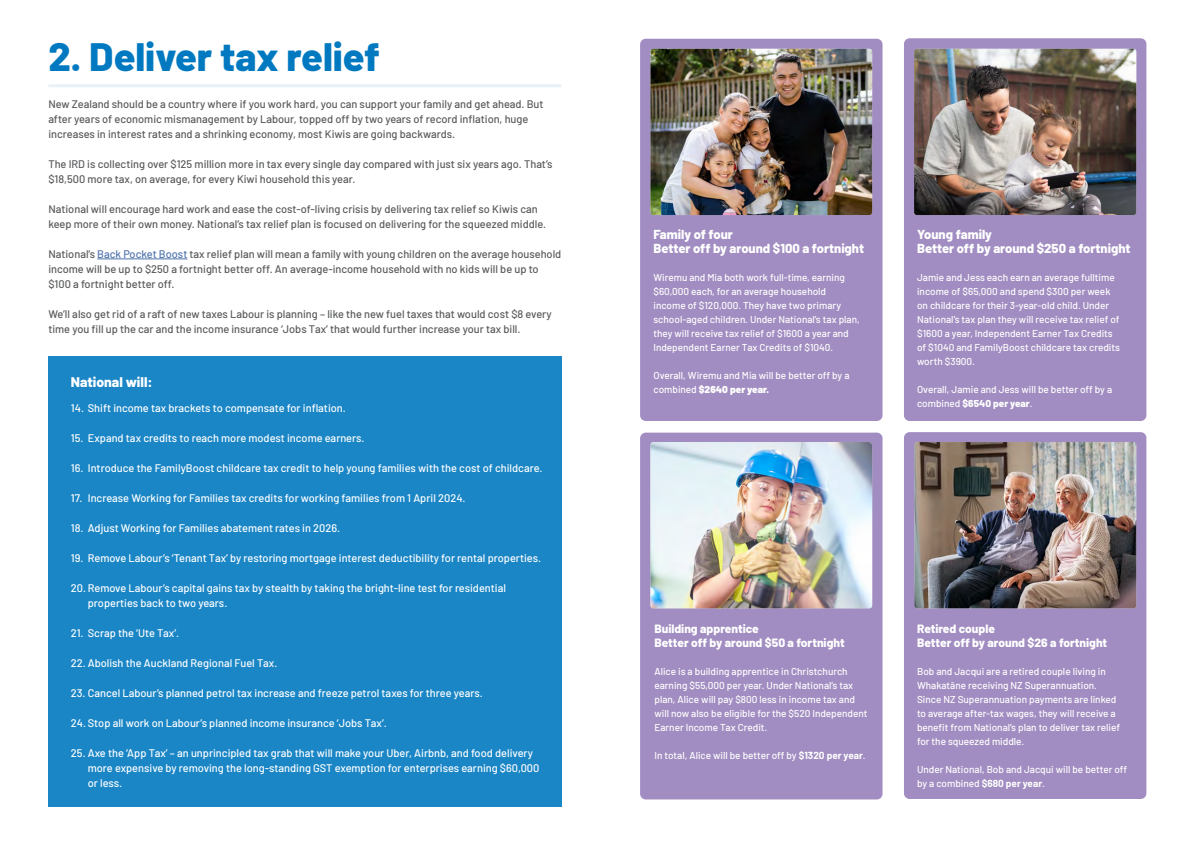
<style>
.page{position:relative;width:1191px;height:842px;background:#fff}
.page>*{position:absolute;margin:0;border:0;box-sizing:border-box;transform-origin:0 0}
.t1{font:800 39.6px "Barlow";color:#0079c0}
.t2{font:800 14px "Barlow";color:#fff}
.t3{font:800 13px/14px "Barlow";color:#fff}
.t4{font:800 12px/14px "Barlow";color:#fff}
.t5{font:500 11px/15px "Barlow";color:#58595b}
.t6{font:500 11px/15px "Barlow";color:#fff}
.t7{font:500 10px/14px "Barlow";color:#fff}
.s1{color:#4f73ad}
.s2{font-weight:900}
.s3{font-weight:800}
.s4{font-weight:700}
</style>
<div class="page">
<hr style="left:97px;top:259px;width:90px;height:1px;background:#4f73ad">
<div style="left:640px;top:39px;width:242px;height:382px;background:#a18dc1;border-radius:6px"></div>
<div style="left:640px;top:433px;width:242px;height:366px;background:#a18dc1;border-radius:6px"></div>
<div style="left:904px;top:38px;width:242px;height:383px;background:#a18dc1;border-radius:6px"></div>
<div style="left:904px;top:432px;width:242px;height:367px;background:#a18dc1;border-radius:6px"></div>
<img style="left:650px;top:49px;width:222px;height:166px">
<img style="left:650px;top:442px;width:222px;height:166px">
<img style="left:914px;top:49px;width:222px;height:166px">
<img style="left:914px;top:442px;width:222px;height:166px">
<hr style="left:48px;top:84px;width:513px;height:3px;background:#4b8cca">
<div style="left:48px;top:356px;width:513px;height:450px;background:#1a86c6"></div>
<h1 class="t1" style="left:48px;top:27px;width:333px">2. Deliver tax relief</h1>
<p class="t5" style="left:48px;top:96px;width:497px">New Zealand should be a country where if you work hard, you can support your family and get ahead. But after years of economic mismanagement by Labour, topped off by two years of record inflation, huge increases in interest rates and a shrinking economy, most Kiwis are going backwards.</p>
<p class="t5" style="left:48px;top:156px;width:505px">The IRD is collecting over $125 million more in tax every single day compared with just six years ago. That’s $18,500 more tax, on average, for every Kiwi household this year.</p>
<p class="t5" style="left:48px;top:201px;width:499px">National will encourage hard work and ease the cost-of-living crisis by delivering tax relief so Kiwis can keep more of their own money. National’s tax relief plan is focused on delivering for the squeezed middle.</p>
<p class="t5" style="left:48px;top:246px;width:514px">National’s <span class="s1">Back Pocket Boost</span> tax relief plan will mean a family with young children on the average household income will be up to $250 a fortnight better off. An average-income household with no kids will be up to $100 a fortnight better off.</p>
<p class="t5" style="left:48px;top:306px;width:505px">We’ll also get rid of a raft of new taxes Labour is planning – like the new fuel taxes that would cost $8 every time you fill up the car and the income insurance ‘Jobs Tax’ that would further increase your tax bill.</p>
<h2 class="t2" style="left:71px;top:371px;width:83px">National will:</h2>
<p class="t6" style="left:71px;top:400px;width:276px">14. Shift income tax brackets to compensate for inflation.</p>
<p class="t6" style="left:71px;top:430px;width:295px">15. Expand tax credits to reach more modest income earners.</p>
<p class="t6" style="left:71px;top:460px;width:473px">16. Introduce the FamilyBoost childcare tax credit to help young families with the cost of childcare.</p>
<p class="t6" style="left:71px;top:490px;width:396px">17. Increase Working for Families tax credits for working families from 1 April 2024.</p>
<p class="t6" style="left:71px;top:520px;width:271px">18. Adjust Working for Families abatement rates in 2026.</p>
<p class="t6" style="left:71px;top:550px;width:472px">19. Remove Labour’s ‘Tenant Tax’ by restoring mortgage interest deductibility for rental properties.</p>
<p class="t6" style="left:88px;top:580px;width:420px;text-indent:-17px">20.Remove Labour’s capital gains tax by stealth by taking the bright-line test for residential properties back to two years.</p>
<p class="t6" style="left:71px;top:625px;width:110px">21. Scrap the ‘Ute Tax’.</p>
<p class="t6" style="left:71px;top:655px;width:208px">22. Abolish the Auckland Regional Fuel Tax.</p>
<p class="t6" style="left:71px;top:685px;width:413px">23. Cancel Labour’s planned petrol tax increase and freeze petrol taxes for three years.</p>
<p class="t6" style="left:71px;top:715px;width:317px">24. Stop all work on Labour’s planned income insurance ‘Jobs Tax’.</p>
<p class="t6" style="left:88px;top:745px;width:453px;text-indent:-17px">25. Axe the ‘App Tax’ – an unprincipled tax grab that will make your Uber, Airbnb, and food delivery more expensive by removing the long-standing GST exemption for enterprises earning $60,000 or less.</p>
<h3 class="t3" style="left:653px;top:226px;width:212px">Family of four<br>Better off by around $100 a fortnight</h3>
<p class="t7" style="left:653px;top:269px;width:208px">Wiremu and Mia both work full-time, earning $60,000 each, for an average household income of $120,000. They have two primary school-aged children. Under National’s tax plan, they will receive tax relief of $1600 a year and Independent Earner Tax Credits of $1040.</p>
<p class="t7" style="left:653px;top:367px;width:198px">Overall, Wiremu and Mia will be better off by a combined <span class="s2">$2640 per year.</span></p>
<h3 class="t3" style="left:917px;top:226px;width:215px">Young family<br>Better off by around $250 a fortnight</h3>
<p class="t7" style="left:917px;top:269px;width:204px">Jamie and Jess each earn an average fulltime income of $65,000 and spend $300 per week on childcare for their 3-year-old child. Under National’s tax plan they will receive tax relief of $1600 a year, Independent Earner Tax Credits of $1040 and FamilyBoost childcare tax credits worth $3900.</p>
<p class="t7" style="left:917px;top:381px;width:197px">Overall, Jamie and Jess will be better off by a combined <span class="s3">$6540 per year</span>.</p>
<p class="t4" style="left:654px;top:621px;width:192px">Building apprentice<br>Better off by around $50 a fortnight</p>
<p class="t7" style="left:654px;top:664px;width:215px">Alice is a building apprentice in Christchurch earning $55,000 per year. Under National’s tax plan, Alice will pay $800 less in income tax and will now also be eligible for the $520 Independent Earner Income Tax Credit.</p>
<p class="t7" style="left:654px;top:748px;width:213px">In total, Alice will be better off by <span class="s4">$1320 per year</span>.</p>
<p class="t4" style="left:917px;top:621px;width:192px">Retired couple<br>Better off by around $26 a fortnight</p>
<p class="t7" style="left:917px;top:664px;width:204px">Bob and Jacqui are a retired couple living in Whakatāne receiving NZ Superannuation.<br>Since NZ Superannuation payments are linked to average after-tax wages, they will receive a benefit from National’s plan to deliver tax relief for the squeezed middle.</p>
<p class="t7" style="left:917px;top:762px;width:212px">Under National, Bob and Jacqui will be better off by a combined <span class="s4">$680 per year</span>.</p>
</div>
